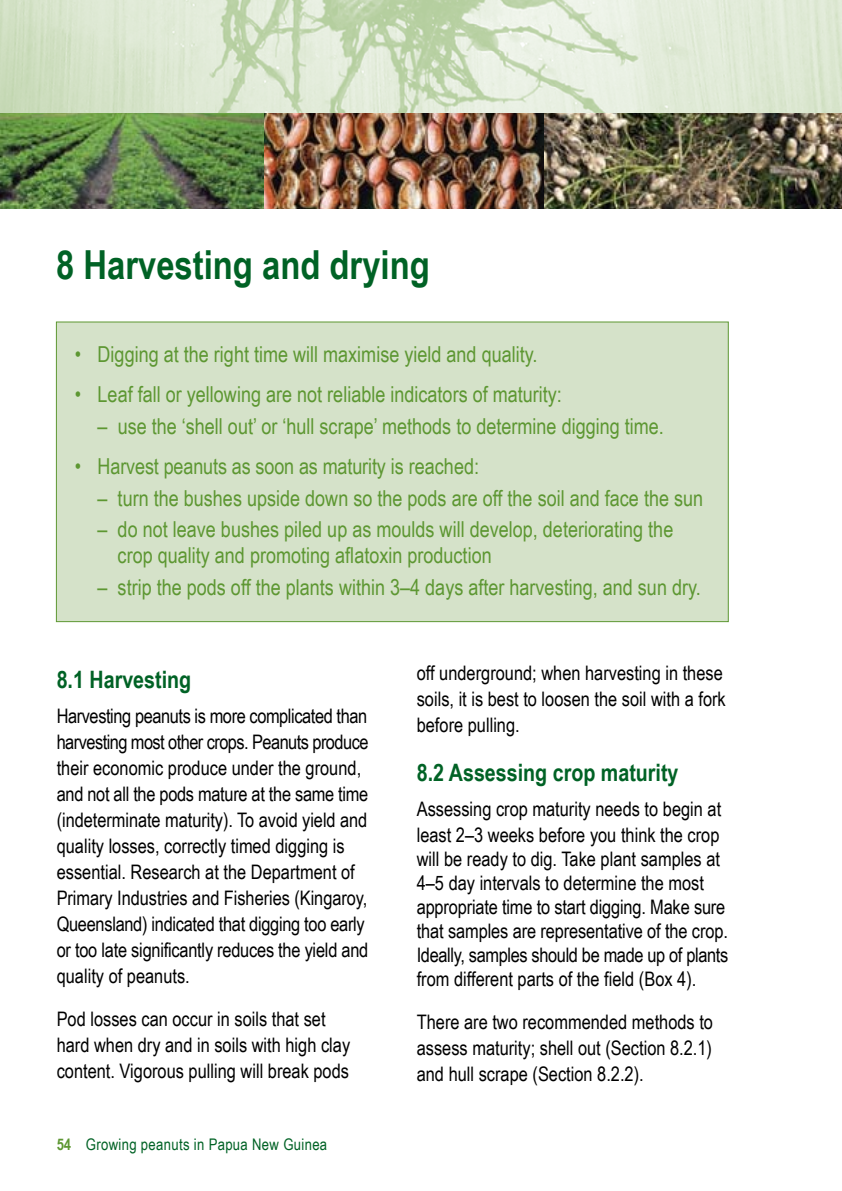
<style>
.page{position:relative;width:842px;height:1191px;background:#fff}
.page>*{position:absolute;margin:0;border:0;box-sizing:border-box;transform-origin:0 0}
.t1{font:700 40px "Arial Narrow";color:#006225}
.t2{font:700 24px "Arial Narrow";color:#006225}
.t3{font:22px/26px "Arial Narrow";color:#5d9732}
.t4{font:20px/26px "Arial Narrow";color:#000}
.t5{font:16px "Arial Narrow";letter-spacing:.02em;color:#006225}
.s1{font-weight:700;color:#5d9732}
</style>
<div class="page">
<div style="left:56px;top:322px;width:673px;height:300px;background:#d5e2c9;border:1px solid #5d9732"></div>
<img style="left:0;top:0;width:842px;height:208px">
<h1 class="t1" style="left:56px;top:242px;width:375px">8 Harvesting and drying</h1>
<p class="t3" style="left:75px;top:341px;width:464px">• Digging at the right time will maximise yield and quality.</p>
<p class="t3" style="left:75px;top:381px;width:488px">• Leaf fall or yellowing are not reliable indicators of maturity:</p>
<p class="t3" style="left:98px;top:413px;width:568px">– use the ‘shell out’ or ‘hull scrape’ methods to determine digging time.</p>
<p class="t3" style="left:75px;top:453px;width:406px">• Harvest peanuts as soon as maturity is reached:</p>
<p class="t3" style="left:98px;top:485px;width:607px">– turn the bushes upside down so the pods are off the soil and face the sun</p>
<p class="t3" style="left:118px;top:516px;width:557px;text-indent:-20px">– do not leave bushes piled up as moulds will develop, deteriorating the crop quality and promoting aflatoxin production</p>
<p class="t3" style="left:98px;top:574px;width:605px">– strip the pods off the plants within 3–4 days after harvesting, and sun dry.</p>
<p class="t2" style="left:57px;top:666px;width:136px">8.1 Harvesting</p>
<p class="t4" style="left:57px;top:702px;width:313px">Harvesting peanuts is more complicated than harvesting most other crops. Peanuts produce their economic produce under the ground, and not all the pods mature at the same time (indeterminate maturity). To avoid yield and quality losses, correctly timed digging is essential. Research at the Department of Primary Industries and Fisheries (Kingaroy, Queensland) indicated that digging too early or too late significantly reduces the yield and quality of peanuts.</p>
<p class="t4" style="left:57px;top:1005px;width:295px">Pod losses can occur in soils that set hard when dry and in soils with high clay content. Vigorous pulling will break pods</p>
<p class="t5" style="left:57px;top:1135px;width:272px"><span class="s1">54</span> Growing peanuts in Papua New Guinea</p>
<p class="t4" style="left:417px;top:660px;width:311px">off underground; when harvesting in these soils, it is best to loosen the soil with a fork before pulling.</p>
<p class="t2" style="left:417px;top:758px;width:263px">8.2 Assessing crop maturity</p>
<p class="t4" style="left:417px;top:795px;width:306px">Assessing crop maturity needs to begin at least 2–3 weeks before you think the crop</p>
<p class="t4" style="left:417px;top:846px;width:313px;line-height:24px">will be ready to dig. Take plant samples at 4–5 day intervals to determine the most appropriate time to start digging. Make sure that samples are representative of the crop.<br>Ideally, samples should be made up of plants from different parts of the field (Box 4).</p>
<p class="t4" style="left:417px;top:1008px;width:298px;text-align:justify">There are two recommended methods to assess maturity; shell out (Section 8.2.1) and hull scrape (Section 8.2.2).</p>
</div>
